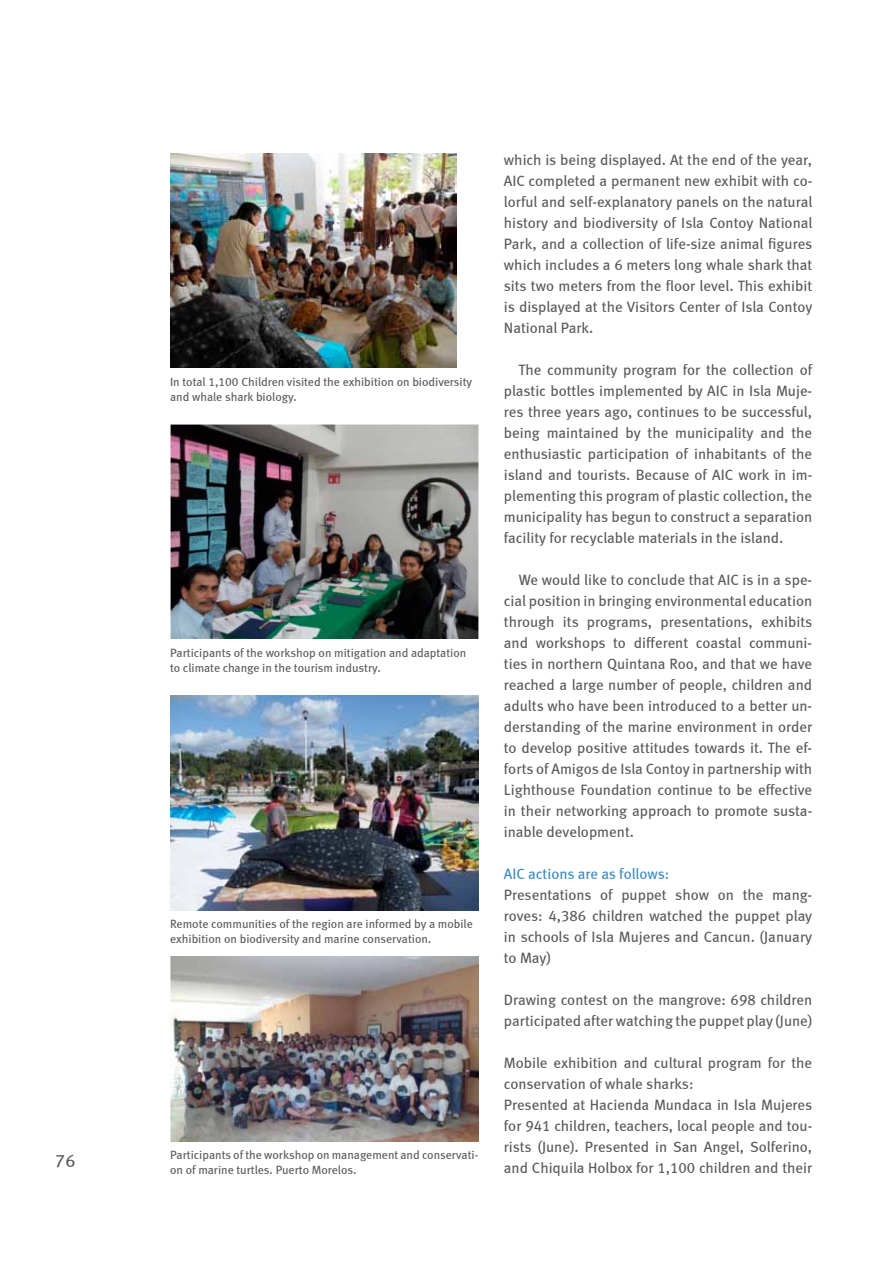
<style>
.page{position:relative;width:893px;height:1263px;background:#fff}
.page>*{position:absolute;margin:0;border:0;box-sizing:border-box;transform-origin:0 0}
.t1{font:18px "Meta Book LF";color:#58595b}
.t2{font:15px/21px "Meta Book LF";color:#58595b;text-align:justify}
.t3{font:15px "Meta Book LF";color:#3b8ac2}
.t4{font:12px/15px "Meta Book LF";color:#58595b}
</style>
<div class="page">
<img style="left:170px;top:424px;width:308px;height:215px">
<img style="left:170px;top:153px;width:286px;height:215px">
<img style="left:170px;top:695px;width:308px;height:215px">
<img style="left:170px;top:956px;width:308px;height:185px">
<p class="t1" style="left:55px;top:1150px;width:22px">76</p>
<p class="t4" style="left:170px;top:374px;width:304px">In total 1,100 Children visited the exhibition on biodiversity and whale shark biology.</p>
<p class="t4" style="left:170px;top:645px;width:298px">Participants of the workshop on mitigation and adaptation to climate change in the tourism industry.</p>
<p class="t4" style="left:170px;top:916px;width:304px">Remote communities of the region are informed by a mobile exhibition on biodiversity and marine conservation.</p>
<p class="t4" style="left:170px;top:1147px;width:310px">Participants of the workshop on management and conservati&shy;on of marine turtles. Puerto Morelos.</p>
<p class="t2" style="left:504px;top:149px;width:310px">which is being displayed. At the end of the year, AIC completed a permanent new exhibit with co&shy;lorful and self-explanatory panels on the natural history and biodiversity of Isla Contoy National Park, and a collection of life-size animal figures which includes a 6 meters long whale shark that sits two meters from the floor level. This exhibit is displayed at the Visitors Center of Isla Contoy National Park.</p>
<p class="t2" style="left:504px;top:359px;width:310px;text-indent:15px">The community program for the collection of plastic bottles implemented by AIC in Isla Muje&shy;res three years ago, continues to be successful, being maintained by the municipality and the enthusiastic participation of inhabitants of the island and tourists. Because of AIC work in im&shy;plementing this program of plastic collection, the municipality has begun to construct a separation facility for recyclable materials in the island.</p>
<p class="t2" style="left:504px;top:569px;width:310px;text-indent:15px">We would like to conclude that AIC is in a spe&shy;cial position in bringing environmental education through its programs, presentations, exhibits and workshops to different coastal communi&shy;ties in northern Quintana Roo, and that we have reached a large number of people, children and adults who have been introduced to a better un&shy;derstanding of the marine environment in order to develop positive attitudes towards it. The ef&shy;forts of Amigos de Isla Contoy in partnership with Lighthouse Foundation continue to be effective in their networking approach to promote susta&shy;inable development.</p>
<p class="t3" style="left:504px;top:865px;width:167px">AIC actions are as follows:</p>
<p class="t2" style="left:504px;top:884px;width:310px">Presentations of puppet show on the mang&shy;roves: 4,386 children watched the puppet play in schools of Isla Mujeres and Cancun. (January to May)</p>
<p class="t2" style="left:504px;top:989px;width:310px">Drawing contest on the mangrove: 698 children participated after watching the puppet play (June)</p>
<p class="t2" style="left:504px;top:1052px;width:310px;text-align:left">Mobile exhibition and cultural program for the conservation of whale sharks:<br>Presented at Hacienda Mundaca in Isla Mujeres for 941 children, teachers, local people and tou&shy;rists (June). Presented in San Angel, Solferino, and Chiquila Holbox for 1,100 children and their</p>
</div>
